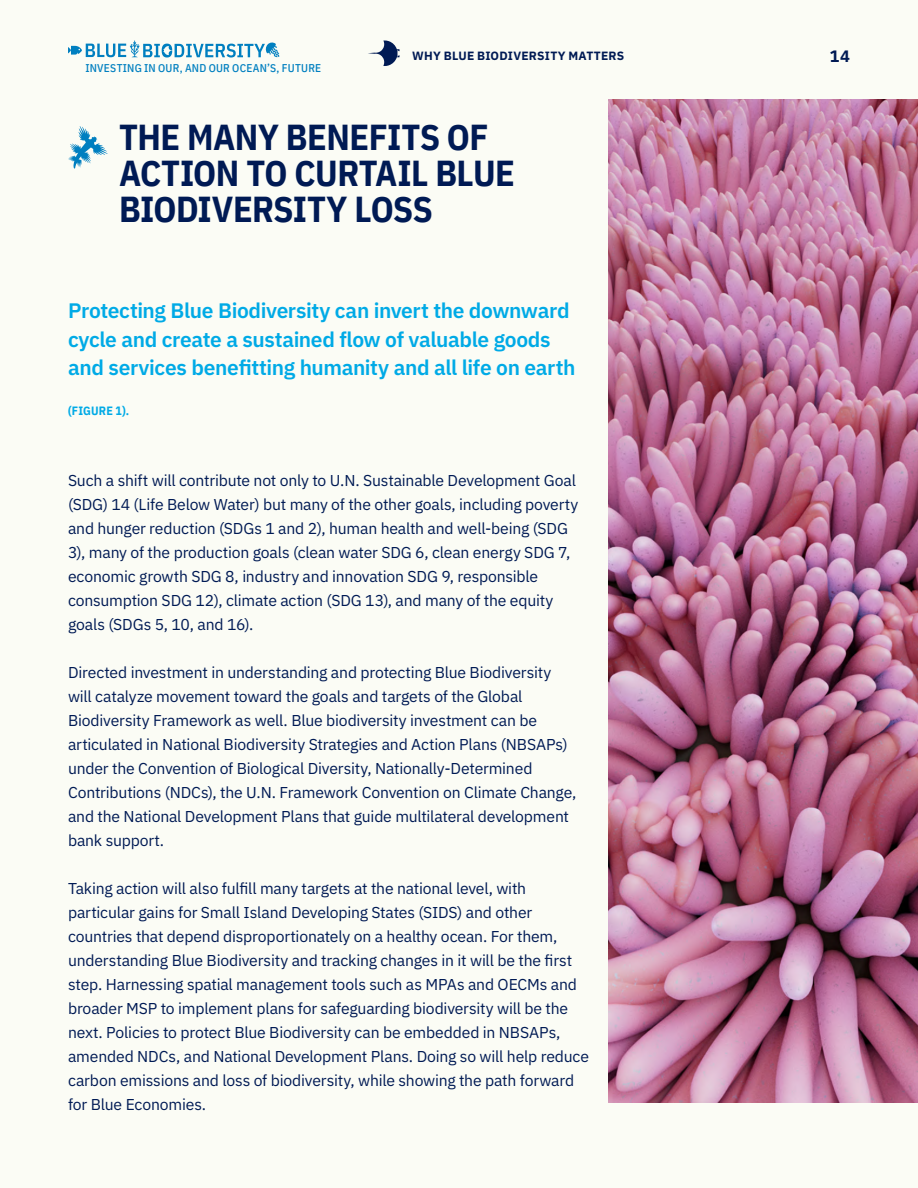
<style>
.page{position:relative;width:918px;height:1188px;background:#fbfcf5}
.page>*{position:absolute;margin:0;border:0;box-sizing:border-box;transform-origin:0 0}
.Heading_2{font:700 36px/36px "IBM Plex Sans Cond";letter-spacing:-.015em;color:#001a54}
.QUOTES_MEDIUM{font:600 21px/28.5px "IBM Plex Sans";letter-spacing:-.02em;color:#00aae6}
.t1{font:700 16.5px "IBM Plex Sans";color:#001a54}
.BODY{font:15.75px/24px "IBM Plex Sans";letter-spacing:-.01em;color:#001a54}
.t2{font:700 12px "IBM Plex Sans";letter-spacing:.02em;color:#001a54}
.source{font:700 12px "IBM Plex Sans Cond";letter-spacing:.015em;color:#00aae6}
.t3{font:500 11.25px "IBM Plex Sans Cond";letter-spacing:.02em;color:#007fc0}
</style>
<div class="page">
<svg style="left:68px;top:126px;width:40px;height:43px"></svg>
<img style="left:609px;top:100px;width:309px;height:1003px">
<svg style="left:68px;top:41px;width:211px;height:17px"></svg>
<svg style="left:368px;top:41px;width:32px;height:25px"></svg>
<p class="t3" style="left:85px;top:59px;width:237px">INVESTING IN OUR, AND OUR OCEAN’S, FUTURE</p>
<p class="t2" style="left:412px;top:46px;width:214px">WHY BLUE BIODIVERSITY MATTERS</p>
<p class="Heading_2" style="left:119px;top:116px;width:397px">THE MANY BENEFITS OF<br>ACTION TO CURTAIL BLUE<br>BIODIVERSITY LOSS</p>
<p class="QUOTES_MEDIUM" style="left:68px;top:295px;width:509px">Protecting Blue Biodiversity can invert the downward cycle and create a sustained flow of valuable goods and services benefitting humanity and all life on earth</p>
<p class="source" style="left:68px;top:401px;width:63px">(FIGURE 1).</p>
<p class="BODY" style="left:68px;top:467px;width:512px">Such a shift will contribute not only to U.N. Sustainable Development Goal (SDG) 14 (Life Below Water) but many of the other goals, including poverty and hunger reduction (SDGs 1 and 2), human health and well-being (SDG 3), many of the production goals (clean water SDG 6, clean energy SDG 7, economic growth SDG 8, industry and innovation SDG 9, responsible consumption SDG 12), climate action (SDG 13), and many of the equity goals (SDGs 5, 10, and 16).</p>
<p class="BODY" style="left:68px;top:659px;width:510px">Directed investment in understanding and protecting Blue Biodiversity will catalyze movement toward the goals and targets of the Global Biodiversity Framework as well. Blue biodiversity investment can be articulated in National Biodiversity Strategies and Action Plans (NBSAPs) under the Convention of Biological Diversity, Nationally-Determined Contributions (NDCs), the U.N. Framework Convention on Climate Change, and the National Development Plans that guide multilateral development bank support.</p>
<p class="BODY" style="left:68px;top:875px;width:523px">Taking action will also fulfill many targets at the national level, with particular gains for Small Island Developing States (SIDS) and other countries that depend disproportionately on a healthy ocean. For them, understanding Blue Biodiversity and tracking changes in it will be the first step. Harnessing spatial management tools such as MPAs and OECMs and broader MSP to implement plans for safeguarding biodiversity will be the next. Policies to protect Blue Biodiversity can be embedded in NBSAPs, amended NDCs, and National Development Plans. Doing so will help reduce carbon emissions and loss of biodiversity, while showing the path forward for Blue Economies.</p>
<p class="t1" style="left:830px;top:43px;width:22px">14</p>
</div>
